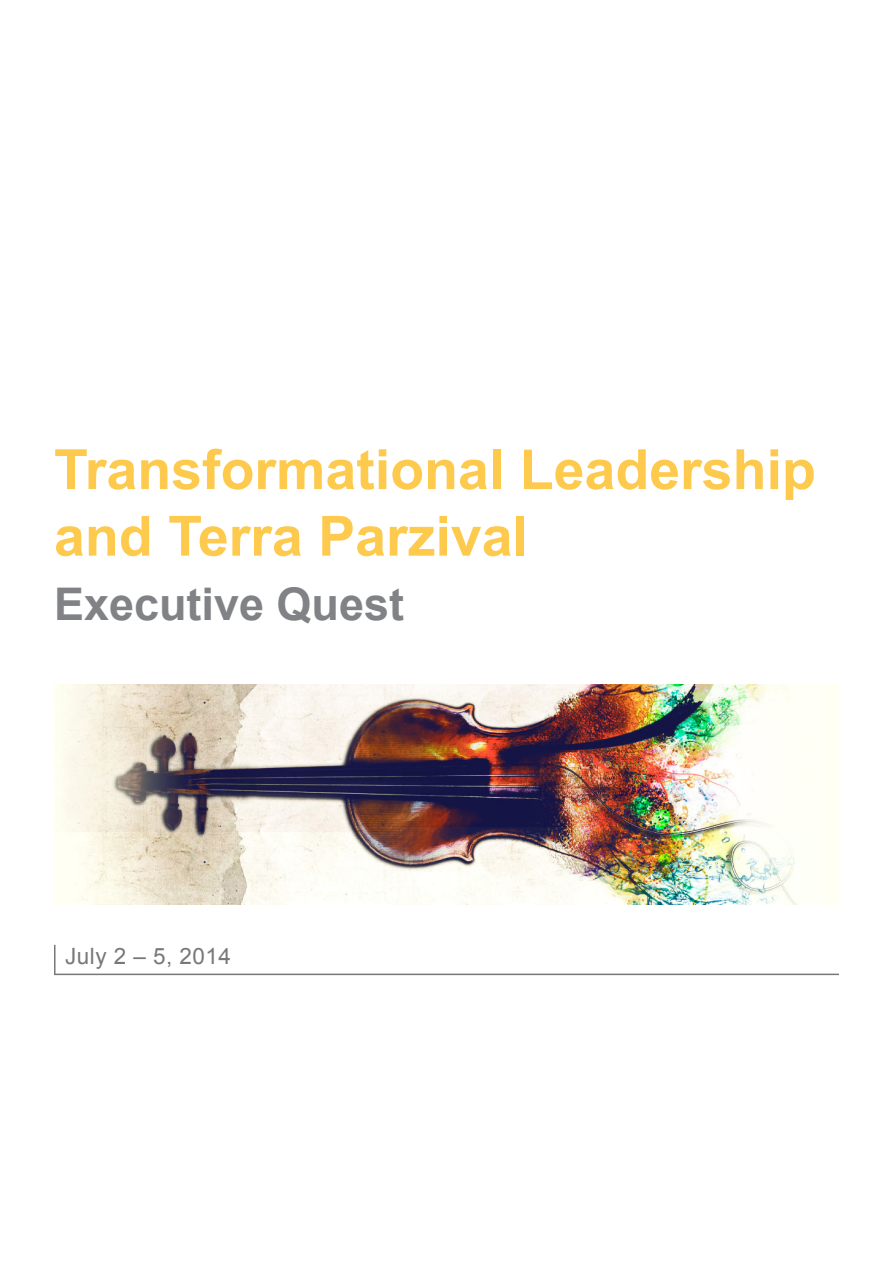
<style>
.page{position:relative;width:893px;height:1263px;background:#fff}
.page>*{position:absolute;margin:0;border:0;box-sizing:border-box;transform-origin:0 0}
.t1{font:700 55.5px/66.6px "Arial";color:#feca4d}
.t2{font:700 45px "Arial";color:#808285}
.t3{font:22.5px "Arial";letter-spacing:.02em;color:#787878}
</style>
<div class="page">
<img style="left:54px;top:685px;width:785px;height:219px">
<hr style="left:54px;top:973px;width:785px;height:2px;background:#787878">
<hr style="left:54px;top:945px;width:2px;height:30px;background:#787878">
<p class="t1" style="left:54px;top:438px;width:763px">Transformational Leadership and Terra Parzival</p>
<p class="t2" style="left:54px;top:575px;width:352px">Executive Quest</p>
<p class="t3" style="left:65px;top:941px;width:167px">July 2 – 5, 2014</p>
</div>
